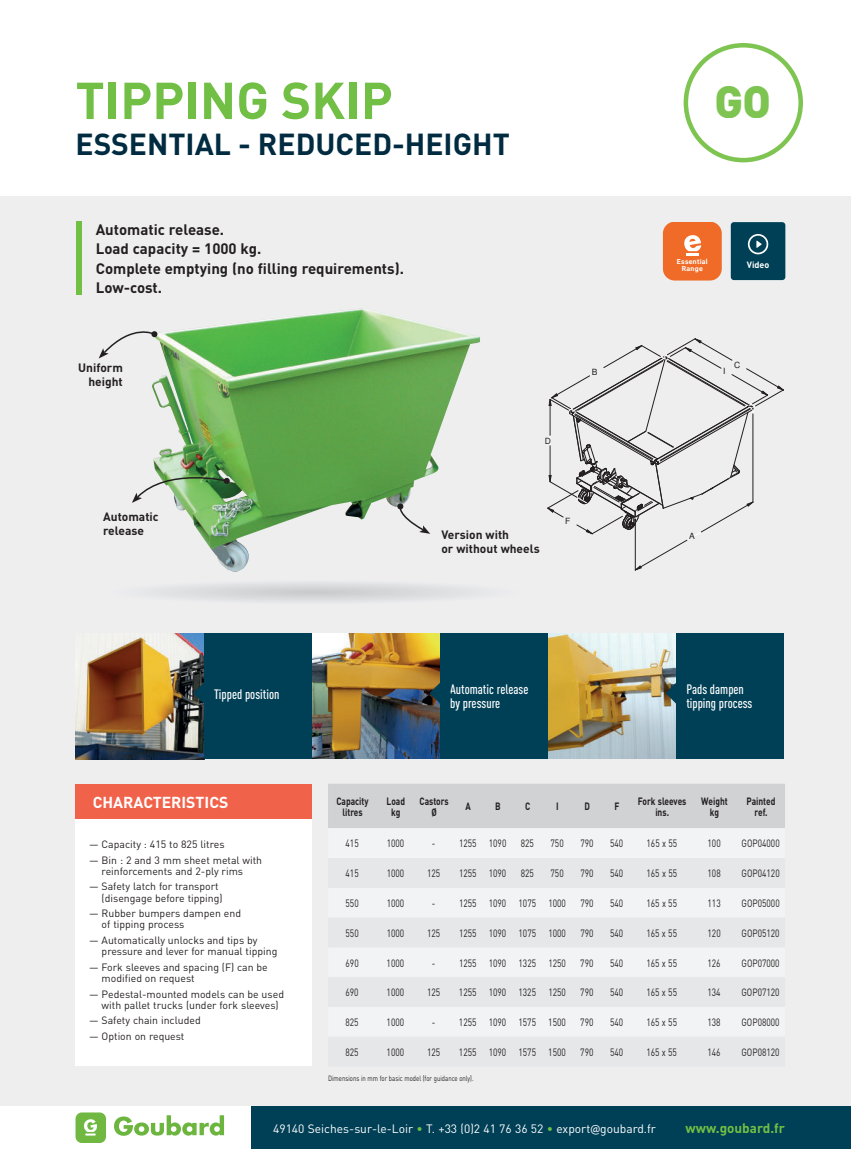
<style>
.page{position:relative;width:851px;height:1149px;background:#fff}
.page>*{position:absolute;margin:0;border:0;box-sizing:border-box;transform-origin:0 0}
.t1{font:700 51px "DIN";color:#71bf44}
.t2{font:900 44.55px "DIN";color:#7ec451}
.t3{font:700 30px "DIN";color:#002b40}
.t4{font:700 15.75px "DIN";color:#fff}
.t5{font:700 15px/19.5px "DIN";color:#231f20}
.t6{font:500 13.5px/13.5px "DIN Cond";color:#fff}
.t7{font:700 13.5px "DIN";color:#71bf44}
.t8{font:12px "DIN";color:#fff}
.t9{font:700 12px/14.4px "DIN";color:#231f20}
.t10{font:10.5px "DIN";color:#231f20;scale:.8 1}
.t11{font:10.5px/11.2px "DIN";color:#231f20}
.t12{font:700 10.5px/10.5px "DIN";color:#231f20;text-align:center;scale:.8 1}
.t13{font:700 9px "DIN";color:#fff}
.t14{font:8.55px "Helvetica";color:#231f20}
.t15{font:7.5px "DIN";color:#231f20;scale:.8 1}
.t16{font:700 6.9px/6.9px "Roboto";letter-spacing:.045em;color:#fff;text-align:center}
.s1{color:#71bf44}
.s2{font-family:"Lato"}
</style>
<div class="page">
<div style="left:0;top:196px;width:850px;height:952px;background:#eeeeef"></div>
<img style="left:547px;top:633px;width:129px;height:125px">
<img style="left:311px;top:633px;width:129px;height:125px">
<img style="left:152px;top:308px;width:242px;height:262px">
<svg style="left:547px;top:338px;width:236px;height:232px"></svg>
<hr style="left:549px;top:399px;width:1px;height:36px;background:#231f20">
<hr style="left:549px;top:445px;width:1px;height:36px;background:#231f20">
<svg style="left:683px;top:43px;width:119px;height:119px"></svg>
<div style="left:75px;top:221px;width:6px;height:74px;background:#71bf44"></div>
<img style="left:75px;top:633px;width:129px;height:125px">
<div style="left:676px;top:633px;width:107px;height:125px;background:#004056"></div>
<div style="left:440px;top:633px;width:107px;height:125px;background:#004056"></div>
<div style="left:204px;top:633px;width:107px;height:125px;background:#004056"></div>
<svg style="left:193px;top:682px;width:11px;height:21px"></svg>
<svg style="left:429px;top:682px;width:11px;height:21px"></svg>
<svg style="left:665px;top:682px;width:11px;height:21px"></svg>
<div style="left:328px;top:784px;width:456px;height:44px;background:#d1d2d4"></div>
<div style="left:75px;top:783px;width:237px;height:36px;background:#f1624b"></div>
<div style="left:75px;top:819px;width:237px;height:246px;background:#fff"></div>
<svg style="left:397px;top:503px;width:33px;height:30px"></svg>
<svg style="left:132px;top:467px;width:98px;height:35px"></svg>
<div style="left:730px;top:222px;width:55px;height:58px;background:#004056;border-radius:3px"></div>
<svg style="left:747px;top:234px;width:21px;height:20px"></svg>
<svg style="left:99px;top:323px;width:58px;height:35px"></svg>
<div style="left:662px;top:222px;width:59px;height:58px;background:#ef6b27;border-radius:12px"></div>
<svg style="left:684px;top:235px;width:17px;height:20px"></svg>
<div style="left:0;top:1106px;width:251px;height:42px;background:#fff"></div>
<div style="left:251px;top:1106px;width:599px;height:42px;background:#004056"></div>
<div style="left:75px;top:1112px;width:31px;height:30px;background:#71b843;border-radius:6px"></div>
<svg style="left:114px;top:1115px;width:110px;height:20px"></svg>
<svg style="left:84px;top:1119px;width:13px;height:16px"></svg>
<h1 class="t1" style="left:75px;top:78px;width:319px">TIPPING SKIP</h1>
<h2 class="t2" style="left:714px;top:76px;width:58px">GO</h2>
<h3 class="t3" style="left:75px;top:131px;width:436px">ESSENTIAL - REDUCED-HEIGHT</h3>
<h3 class="t5" style="left:96px;top:220px;width:310px">Automatic release.<br>Load capacity = 1000 kg.<br>Complete emptying (no filling requirements).<br>Low-cost.</h3>
<p class="t9" style="left:78px;top:361px;width:46px;text-align:right">Uniform height</p>
<p class="t9" style="left:103px;top:510px;width:57px">Automatic release</p>
<p class="t16" style="left:676px;top:259px;width:32px">Essential<br>Range</p>
<p class="t13" style="left:746px;top:261px;width:24px">Video</p>
<p class="t14" style="left:545px;top:435px;width:8px">D</p>
<p class="t14" style="left:591px;top:367px;width:7px">B</p>
<p class="t14" style="left:723px;top:366px;width:4px">I</p>
<p class="t14" style="left:734px;top:359px;width:8px">C</p>
<p class="t9" style="left:441px;top:527px;width:100px">Version with<br>or without wheels</p>
<p class="t14" style="left:565px;top:516px;width:7px">F</p>
<p class="t14" style="left:689px;top:531px;width:7px">A</p>
<p class="t6" style="left:214px;top:688px;width:67px">Tipped position</p>
<p class="t6" style="left:450px;top:683px;width:80px">Automatic release by pressure</p>
<p class="t6" style="left:686px;top:683px;width:68px">Pads dampen tipping process</p>
<h3 class="t4" style="left:93px;top:795px;width:137px">CHARACTERISTICS</h3>
<p class="t11" style="left:89px;top:839px;width:137px">— Capacity : 415 to 825 litres</p>
<p class="t11" style="left:102px;top:854px;width:162px;text-indent:-12px">— Bin : 2 and 3 mm sheet metal with reinforcements and 2-ply rims</p>
<p class="t11" style="left:102px;top:881px;width:122px;text-indent:-12px">— Safety latch for transport (disengage before tipping)</p>
<p class="t11" style="left:102px;top:908px;width:141px;text-indent:-12px">— Rubber bumpers dampen end of tipping process</p>
<p class="t11" style="left:102px;top:935px;width:177px;text-indent:-12px">— Automatically unlocks and tips by pressure and lever for manual tipping</p>
<p class="t11" style="left:102px;top:961px;width:168px;text-indent:-12px">— Fork sleeves and spacing (F) can be modified on request</p>
<p class="t11" style="left:102px;top:988px;width:184px;text-indent:-12px">— Pedestal-mounted models can be used with pallet trucks (under fork sleeves)</p>
<p class="t11" style="left:89px;top:1015px;width:113px">— Safety chain included</p>
<p class="t11" style="left:89px;top:1030px;width:97px">— Option on request</p>
<p class="t12" style="left:336px;top:796px;width:42px">Capacity litres</p>
<p class="t12" style="left:386px;top:796px;width:25px">Load kg</p>
<p class="t12" style="left:419px;top:796px;width:38px">Castors<br>Ø</p>
<p class="t12" style="left:465px;top:801px;width:8px">A</p>
<p class="t12" style="left:495px;top:801px;width:8px">B</p>
<p class="t12" style="left:525px;top:801px;width:8px">C</p>
<p class="t12" style="left:556px;top:801px;width:5px">I</p>
<p class="t12" style="left:584px;top:801px;width:8px">D</p>
<p class="t12" style="left:614px;top:801px;width:8px">F</p>
<p class="t12" style="left:637px;top:796px;width:62px">Fork sleeves ins.</p>
<p class="t12" style="left:701px;top:796px;width:35px">Weight kg</p>
<p class="t12" style="left:746px;top:796px;width:38px">Painted ref.</p>
<p class="t10" style="left:345px;top:838px;width:18px">415</p>
<p class="t10" style="left:386px;top:838px;width:23px">1000</p>
<p class="t10" style="left:432px;top:838px;width:94px">- 1255 1090</p>
<p class="t10" style="left:520px;top:838px;width:18px">825</p>
<p class="t10" style="left:550px;top:838px;width:18px">750</p>
<p class="t10" style="left:580px;top:838px;width:18px">790</p>
<p class="t10" style="left:610px;top:838px;width:18px">540</p>
<p class="t10" style="left:646px;top:838px;width:40px">165 x 55</p>
<p class="t10" style="left:707px;top:838px;width:18px">100</p>
<p class="t10" style="left:741px;top:838px;width:49px">GOP04000</p>
<p class="t10" style="left:345px;top:868px;width:18px">415</p>
<p class="t10" style="left:386px;top:868px;width:23px">1000</p>
<p class="t10" style="left:427px;top:868px;width:18px">125</p>
<p class="t10" style="left:459px;top:868px;width:61px">1255 1090</p>
<p class="t10" style="left:520px;top:868px;width:18px">825</p>
<p class="t10" style="left:550px;top:868px;width:18px">750</p>
<p class="t10" style="left:580px;top:868px;width:18px">790</p>
<p class="t10" style="left:610px;top:868px;width:18px">540</p>
<p class="t10" style="left:646px;top:868px;width:40px">165 x 55</p>
<p class="t10" style="left:707px;top:868px;width:18px">108</p>
<p class="t10" style="left:741px;top:868px;width:49px">GOP04120</p>
<p class="t10" style="left:345px;top:898px;width:18px">550</p>
<p class="t10" style="left:386px;top:898px;width:23px">1000</p>
<p class="t10" style="left:432px;top:898px;width:169px">- 1255 1090 1075 1000</p>
<p class="t10" style="left:580px;top:898px;width:18px">790</p>
<p class="t10" style="left:610px;top:898px;width:18px">540</p>
<p class="t10" style="left:646px;top:898px;width:40px">165 x 55</p>
<p class="t10" style="left:707px;top:898px;width:18px">113</p>
<p class="t10" style="left:741px;top:898px;width:49px">GOP05000</p>
<p class="t10" style="left:345px;top:928px;width:18px">550</p>
<p class="t10" style="left:386px;top:928px;width:23px">1000</p>
<p class="t10" style="left:427px;top:928px;width:18px">125</p>
<p class="t10" style="left:459px;top:928px;width:135px">1255 1090 1075 1000</p>
<p class="t10" style="left:580px;top:928px;width:18px">790</p>
<p class="t10" style="left:610px;top:928px;width:18px">540</p>
<p class="t10" style="left:646px;top:928px;width:40px">165 x 55</p>
<p class="t10" style="left:707px;top:928px;width:18px">120</p>
<p class="t10" style="left:741px;top:928px;width:49px">GOP05120</p>
<p class="t10" style="left:345px;top:957px;width:18px">690</p>
<p class="t10" style="left:386px;top:957px;width:23px">1000</p>
<p class="t10" style="left:432px;top:957px;width:169px">- 1255 1090 1325 1250</p>
<p class="t10" style="left:580px;top:957px;width:18px">790</p>
<p class="t10" style="left:610px;top:957px;width:18px">540</p>
<p class="t10" style="left:646px;top:957px;width:40px">165 x 55</p>
<p class="t10" style="left:707px;top:957px;width:18px">126</p>
<p class="t10" style="left:741px;top:957px;width:49px">GOP07000</p>
<p class="t10" style="left:345px;top:987px;width:18px">690</p>
<p class="t10" style="left:386px;top:987px;width:23px">1000</p>
<p class="t10" style="left:427px;top:987px;width:18px">125</p>
<p class="t10" style="left:459px;top:987px;width:135px">1255 1090 1325 1250</p>
<p class="t10" style="left:580px;top:987px;width:18px">790</p>
<p class="t10" style="left:610px;top:987px;width:18px">540</p>
<p class="t10" style="left:646px;top:987px;width:40px">165 x 55</p>
<p class="t10" style="left:707px;top:987px;width:18px">134</p>
<p class="t10" style="left:741px;top:987px;width:49px">GOP07120</p>
<p class="t10" style="left:345px;top:1017px;width:18px">825</p>
<p class="t10" style="left:386px;top:1017px;width:23px">1000</p>
<p class="t10" style="left:432px;top:1017px;width:169px">- 1255 1090 1575 1500</p>
<p class="t10" style="left:580px;top:1017px;width:18px">790</p>
<p class="t10" style="left:610px;top:1017px;width:18px">540</p>
<p class="t10" style="left:646px;top:1017px;width:40px">165 x 55</p>
<p class="t10" style="left:707px;top:1017px;width:18px">138</p>
<p class="t10" style="left:741px;top:1017px;width:49px">GOP08000</p>
<p class="t10" style="left:345px;top:1047px;width:18px">825</p>
<p class="t10" style="left:386px;top:1047px;width:23px">1000</p>
<p class="t10" style="left:427px;top:1047px;width:18px">125</p>
<p class="t10" style="left:459px;top:1047px;width:135px">1255 1090 1575 1500</p>
<p class="t10" style="left:580px;top:1047px;width:18px">790</p>
<p class="t10" style="left:610px;top:1047px;width:18px">540</p>
<p class="t10" style="left:646px;top:1047px;width:40px">165 x 55</p>
<p class="t10" style="left:707px;top:1047px;width:18px">146</p>
<p class="t10" style="left:741px;top:1047px;width:49px">GOP08120</p>
<p class="t15" style="left:328px;top:1074px;width:183px">Dimensions in mm for basic model (for guidance only).</p>
<p class="t8" style="left:273px;top:1122px;width:384px">49140 Seiches-sur-le-Loir <span class="s1">•</span> T. +33 (0)2 41 76 36 52 <span class="s1">•</span> export<span class="s2">@</span>goubard.fr</p>
<p class="t7" style="left:685px;top:1122px;width:101px">www.goubard.fr</p>
</div>
